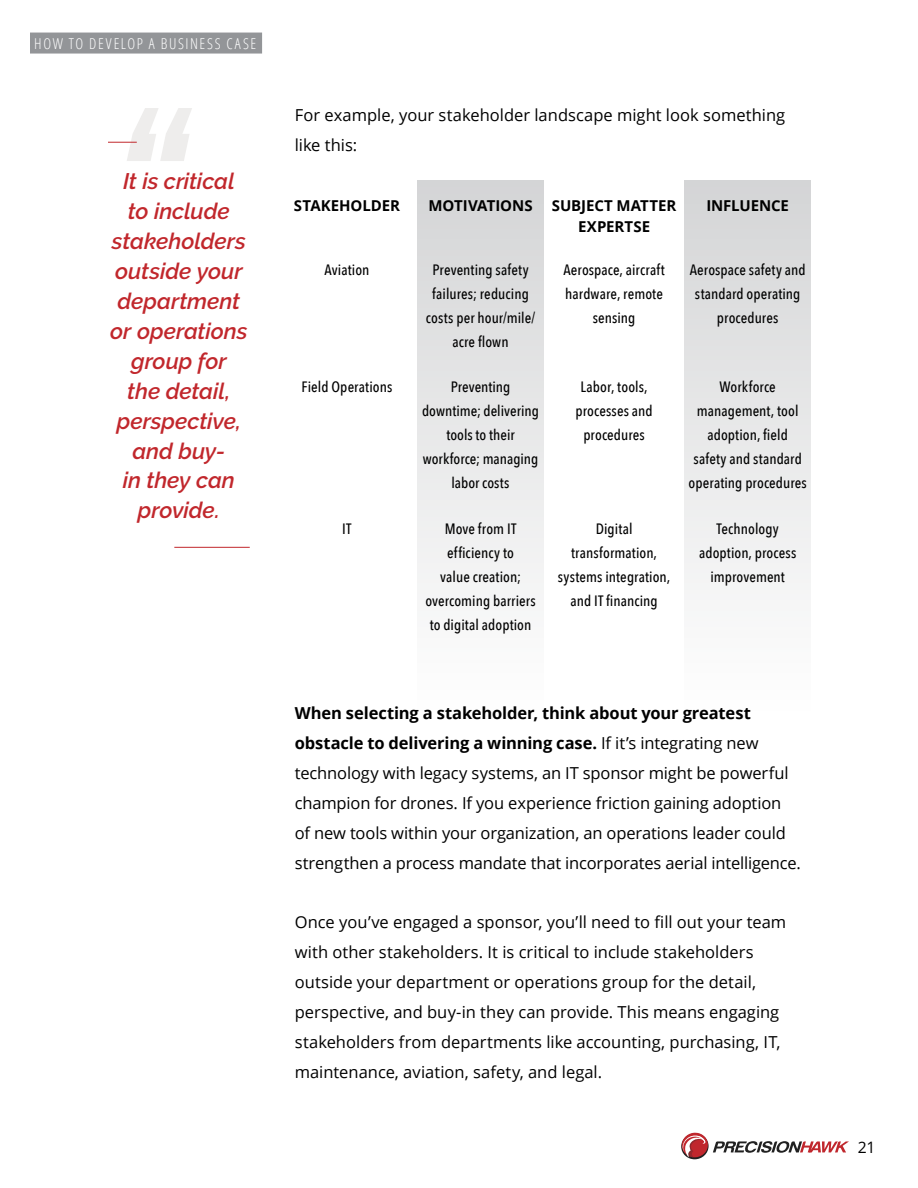
<style>
.page{position:relative;width:918px;height:1188px;background:#fff}
.page>*{position:absolute;margin:0;border:0;box-sizing:border-box;transform-origin:0 0}
.t1{font:italic 600 22.5px/30px "Raleway";color:#c1272c;text-align:center}
.t2{font:16.5px/30px "Open Sans";color:#000}
.t3{font:15.75px "Open Sans";color:#000}
.t4{font:500 15px/24px "Avenir Next Condensed";letter-spacing:.005em;color:#000;text-align:center}
.t5{font:700 15px/21px "Open Sans";letter-spacing:-.005em;color:#000;text-align:center}
.t6{font:300 15px "Open Sans Condensed";letter-spacing:.105em;color:#fff}
.s1{font-weight:700}
</style>
<div class="page">
<div style="left:681px;top:1133px;width:28px;height:26px;background:#212121;border-radius:50%"></div>
<svg style="left:681px;top:1133px;width:168px;height:25px"></svg>
<div style="left:30px;top:33px;width:232px;height:21px;background:#939598"></div>
<div style="left:417px;top:181px;width:127px;height:531px;background:linear-gradient(to bottom,#d4d5d6,#fefefe)"></div>
<div style="left:685px;top:181px;width:126px;height:531px;background:linear-gradient(to bottom,#d4d5d6,#fefefe)"></div>
<hr style="left:174px;top:547px;width:76px;height:1px;background:#c1272c">
<svg style="left:108px;top:142px;width:29px;height:1px"></svg>
<p class="t6" style="left:34px;top:33px;width:223px">HOW TO DEVELOP A BUSINESS CASE</p>
<h1 class="t1" style="left:110px;top:166px;width:139px">It is critical to include stakeholders outside your department or operations group for<br>the detail, perspective, and buy-<br>in they can provide.</h1>
<p class="t2" style="left:295px;top:99px;width:492px">For example, your stakeholder landscape might look something like this:</p>
<p class="t5" style="left:294px;top:195px;width:108px">STAKEHOLDER</p>
<p class="t5" style="left:552px;top:195px;width:126px">SUBJECT MATTER<br>EXPERTSE</p>
<p class="t4" style="left:324px;top:257px;width:46px">Aviation</p>
<p class="t5" style="left:428px;top:195px;width:106px">MOTIVATIONS</p>
<p class="t5" style="left:706px;top:195px;width:84px">INFLUENCE</p>
<p class="t4" style="left:563px;top:257px;width:103px">Aerospace, aircraft hardware, remote sensing</p>
<p class="t4" style="left:426px;top:257px;width:111px">Preventing safety failures; reducing costs per hour/mile/ acre flown</p>
<p class="t4" style="left:422px;top:375px;width:118px">Preventing downtime; delivering tools to their workforce; managing labor costs</p>
<p class="t4" style="left:425px;top:516px;width:112px">Move from IT efficiency to<br>value creation; overcoming barriers to digital adoption</p>
<p class="t4" style="left:690px;top:257px;width:117px">Aerospace safety and standard operating procedures</p>
<p class="t4" style="left:689px;top:375px;width:120px">Workforce management, tool adoption, field<br>safety and standard operating procedures</p>
<p class="t4" style="left:699px;top:516px;width:99px">Technology adoption, process improvement</p>
<p class="t4" style="left:302px;top:375px;width:92px">Field Operations</p>
<p class="t4" style="left:575px;top:375px;width:79px">Labor, tools, processes and procedures</p>
<p class="t4" style="left:558px;top:516px;width:114px">Digital transformation, systems integration, and IT financing</p>
<p class="t4" style="left:342px;top:516px;width:11px">IT</p>
<p class="t2" style="left:295px;top:697px;width:508px"><span class="s1">When selecting a stakeholder, think about your greatest obstacle to delivering a winning case.</span> If it’s integrating new technology with legacy systems, an IT sponsor might be powerful champion for drones. If you experience friction gaining adoption of new tools within your organization, an operations leader could strengthen a process mandate that incorporates aerial intelligence.</p>
<p class="t2" style="left:295px;top:907px;width:493px">Once you’ve engaged a sponsor, you’ll need to fill out your team with other stakeholders. It is critical to include stakeholders outside your department or operations group for the detail, perspective, and buy-in they can provide. This means engaging stakeholders from departments like accounting, purchasing, IT, maintenance, aviation, safety, and legal.</p>
<p class="t3" style="left:858px;top:1136px;width:19px">21</p>
</div>
